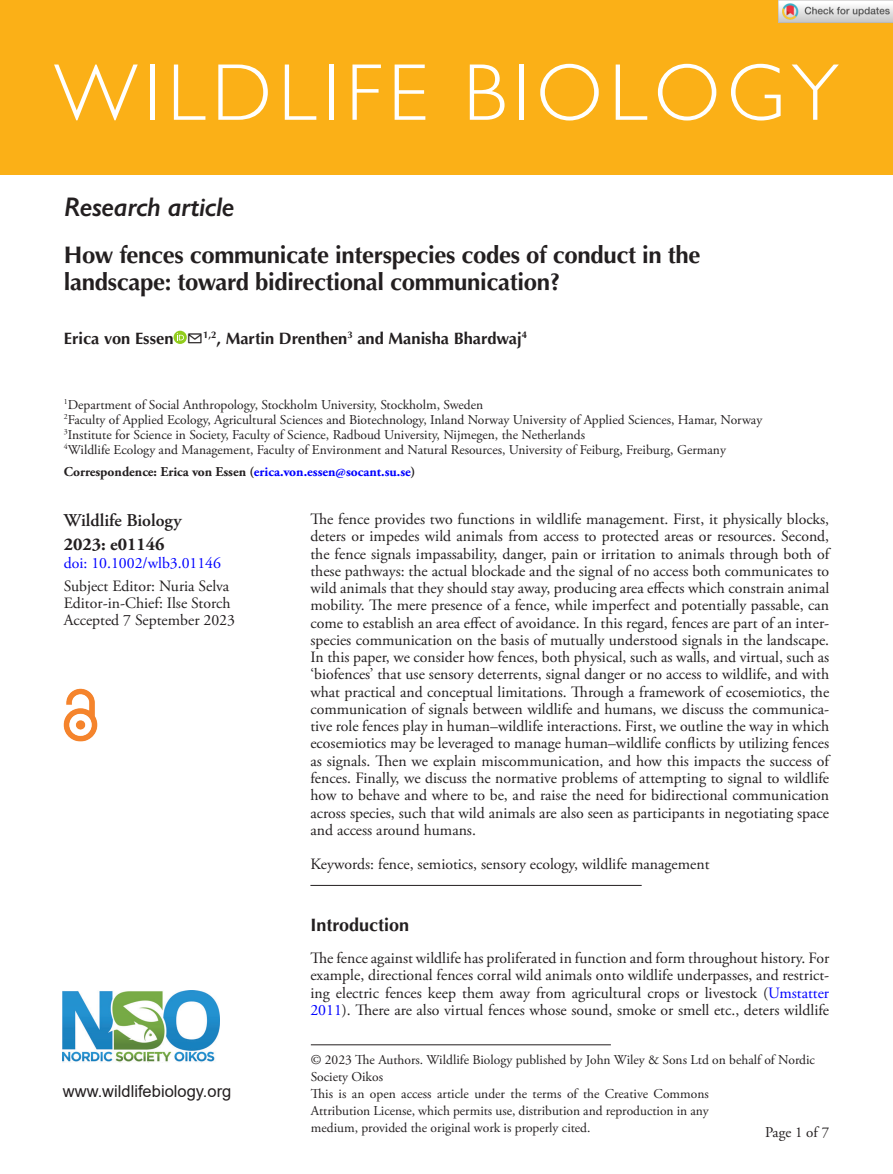
<style>
.page{position:relative;width:893px;height:1174px;background:#fff}
.page>*{position:absolute;margin:0;border:0;box-sizing:border-box;transform-origin:0 0}
.JAB_Title{font:300 81px "Gill Sans Std";letter-spacing:.08em;color:#fff}
.AT_TYPE{font:italic 600 27px "Gill Sans";letter-spacing:-.015em;color:#231f20}
.CT{font:700 24px/27px "Optima LT Std";letter-spacing:-.015em;color:#231f20}
.t1{font:600 18px "Adobe Garamond Pro";color:#231f20}
.t2{font:700 18px "Optima LT Std";color:#231f20}
.Corres{font:700 18px "Adobe Garamond Pro";color:#231f20}
.AU{font:700 16.5px "Optima LT Std";color:#231f20}
.Arial{font:16.5px "Arial";color:#231f20}
.ABS_TXT{font:15.75px/17.2px "Adobe Garamond Pro";color:#231f20;text-align:justify}
.TXT_Open{font:15.75px/17.2px "Adobe Garamond Pro";color:#231f20;text-align:justify}
.Keywords{font:15.75px "Adobe Garamond Pro";color:#231f20}
.Doi_No{font:15.75px "Adobe Garamond Pro";color:#00f}
.t3{font:15px "Adobe Garamond Pro";color:#231f20}
.Address{font:13.5px/16.8px "Adobe Garamond Pro";color:#231f20;text-align:justify}
.FM_Note{font:13.5px/17px "Adobe Garamond Pro";color:#231f20}
.Corres-2{font:700 13.5px "Adobe Garamond Pro";color:#231f20}
.s1{color:#00f}
</style>
<div class="page">
<img style="left:63px;top:990px;width:156px;height:72px">
<img style="left:64px;top:688px;width:34px;height:53px">
<div style="left:0;top:0;width:893px;height:175px;background:#fbb017"></div>
<hr style="left:311px;top:1044px;width:300px;height:1px;background:#231f20">
<hr style="left:310px;top:885px;width:332px;height:1px;background:#231f20">
<svg style="left:174px;top:331px;width:13px;height:13px"></svg>
<svg style="left:177px;top:333px;width:7px;height:7px"></svg>
<img style="left:779px;top:0;width:114px;height:23px">
<p class="JAB_Title" style="left:54px;top:47px;width:786px">WILDLIFE BIOLOGY</p>
<p class="AT_TYPE" style="left:64px;top:191px;width:172px">Research article</p>
<p class="CT" style="left:64px;top:242px;width:638px">How fences communicate interspecies codes of conduct in the landscape: toward bidirectional communication?</p>
<p class="AU" style="left:64px;top:329px;width:465px">Erica von Essen ✉<sup>1,2</sup>, Martin Drenthen<sup>3</sup> and Manisha Bhardwaj<sup>4</sup></p>
<p class="Address" style="left:64px;top:396px;width:421px"><sup>1</sup>Department of Social Anthropology, Stockholm University, Stockholm, Sweden</p>
<p class="Address" style="left:64px;top:411px;width:700px"><sup>2</sup>Faculty of Applied Ecology, Agricultural Sciences and Biotechnology, Inland Norway University of Applied Sciences, Hamar, Norway</p>
<p class="Address" style="left:64px;top:426px;width:523px"><sup>3</sup>Institute for Science in Society, Faculty of Science, Radboud University, Nijmegen, the Netherlands</p>
<p class="Address" style="left:64px;top:441px;width:664px"><sup>4</sup>Wildlife Ecology and Management, Faculty of Environment and Natural Resources, University of Feiburg, Freiburg, Germany</p>
<p class="Corres-2" style="left:64px;top:464px;width:353px">Correspondence: Erica von Essen (<span class="s1">erica.von.essen@socant.su.se</span>)</p>
<p class="t1" style="left:64px;top:510px;width:119px">Wildlife Biology</p>
<p class="Corres" style="left:64px;top:533px;width:102px">2023: e01146</p>
<p class="Doi_No" style="left:64px;top:553px;width:159px">doi: 10.1002/wlb3.01146</p>
<p class="ABS_TXT" style="left:64px;top:578px;width:167px">Subject Editor: Nuria Selva</p>
<p class="ABS_TXT" style="left:64px;top:595px;width:168px">Editor-in-Chief: Ilse Storch</p>
<p class="ABS_TXT" style="left:64px;top:612px;width:173px">Accepted 7 September 2023</p>
<p class="Arial" style="left:63px;top:1079px;width:170px">www.wildlifebiology.org</p>
<p class="ABS_TXT" style="left:310px;top:511px;width:520px">The fence provides two functions in wildlife management. First, it physically blocks, deters or impedes wild animals from access to protected areas or resources. Second, the fence signals impassability, danger, pain or irritation to animals through both of these pathways: the actual blockade and the signal of no access both communicates to wild animals that they should stay away, producing area effects which constrain animal mobility. The mere presence of a fence, while imperfect and potentially passable, can come to establish an area effect of avoidance. In this regard, fences are part of an inter&shy;species communication on the basis of mutually understood signals in the landscape.<br>In this paper, we consider how fences, both physical, such as walls, and virtual, such as ‘biofences’ that use sensory deterrents, signal danger or no access to wildlife, and with what practical and conceptual limitations. Through a framework of ecosemiotics, the communication of signals between wildlife and humans, we discuss the communica&shy;tive role fences play in human–wildlife interactions. First, we outline the way in which ecosemiotics may be leveraged to manage human–wildlife conflicts by utilizing fences as signals. Then we explain miscommunication, and how this impacts the success of fences. Finally, we discuss the normative problems of attempting to signal to wildlife how to behave and where to be, and raise the need for bidirectional communication across species, such that wild animals are also seen as participants in negotiating space and access around humans.</p>
<p class="Keywords" style="left:310px;top:855px;width:401px">Keywords: fence, semiotics, sensory ecology, wildlife management</p>
<h1 class="t2" style="left:310px;top:914px;width:100px">Introduction</h1>
<p class="TXT_Open" style="left:310px;top:950px;width:520px">The fence against wildlife has proliferated in function and form throughout history. For example, directional fences corral wild animals onto wildlife underpasses, and restrict&shy;ing electric fences keep them away from agricultural crops or livestock (<span class="s1">Umstatter 2011</span>). There are also virtual fences whose sound, smoke or smell etc., deters wildlife</p>
<p class="FM_Note" style="left:311px;top:1052px;width:506px">© 2023 The Authors. Wildlife Biology published by John Wiley &amp; Sons Ltd on behalf of Nordic<br>Society Oikos</p>
<p class="Address" style="left:311px;top:1086px;width:399px">This is an open access article under the terms of the Creative Commons Attribution License, which permits use, distribution and reproduction in any medium, provided the original work is properly cited.</p>
<p class="t3" style="left:765px;top:1123px;width:66px">Page 1 of 7</p>
</div>
